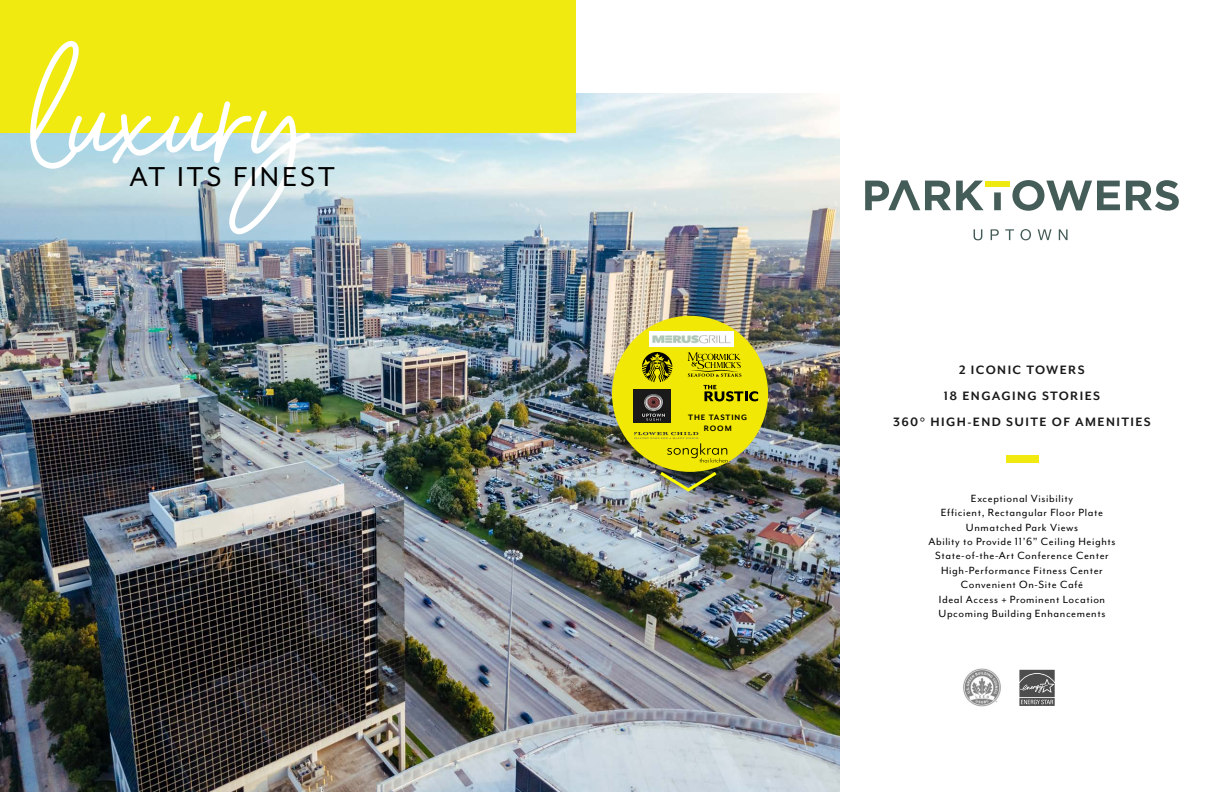
<style>
.page{position:relative;width:1224px;height:792px;background:#fff}
.page>*{position:absolute;margin:0;border:0;box-sizing:border-box;transform-origin:0 0}
.t1{font:123px "Barcelony";color:#fff}
.t2{font:31.5px "Mr Eaves Mod OT";letter-spacing:.09em;color:#000}
.Stat{font:700 14px "Mr Eaves Mod OT";letter-spacing:.1em;color:#1a1a1a}
.t3{font:12px "Mr Eaves Mod OT";letter-spacing:.05em;color:#000}
.Stat-2{font:700 9px/10.8px "Mr Eaves Mod OT";letter-spacing:.1em;color:#000;text-align:center}
</style>
<div class="page">
<svg style="left:1019px;top:670px;width:36px;height:36px"></svg>
<img style="left:963px;top:668px;width:38px;height:39px">
<svg style="left:1126px;top:180px;width:53px;height:31px"></svg>
<svg style="left:865px;top:180px;width:255px;height:31px"></svg>
<svg style="left:974px;top:229px;width:8px;height:11px"></svg>
<svg style="left:991px;top:229px;width:8px;height:11px"></svg>
<svg style="left:1005px;top:229px;width:9px;height:11px"></svg>
<svg style="left:1021px;top:229px;width:10px;height:11px"></svg>
<svg style="left:1038px;top:229px;width:14px;height:11px"></svg>
<svg style="left:1059px;top:229px;width:9px;height:11px"></svg>
<div style="left:985px;top:181px;width:25px;height:6px;background:#efe912"></div>
<img style="left:0;top:94px;width:840px;height:698px">
<div style="left:0;top:0;width:576px;height:133px;background:#f0ea11"></div>
<div style="left:1006px;top:455px;width:32px;height:8px;background:#f0ea11"></div>
<div style="left:612px;top:316px;width:156px;height:156px;background:#f2e805;border-radius:50%"></div>
<svg style="left:657px;top:469px;width:63px;height:24px;background:#686f45"></svg>
<svg style="left:642px;top:352px;width:30px;height:30px"></svg>
<svg style="left:687px;top:352px;width:55px;height:25px"></svg>
<svg style="left:703px;top:385px;width:55px;height:16px"></svg>
<svg style="left:691px;top:448px;width:37px;height:15px"></svg>
<img style="left:634px;top:390px;width:36px;height:32px">
<img style="left:649px;top:331px;width:84px;height:15px">
<img style="left:635px;top:415px;width:69px;height:40px">
<p class="t1" style="left:30px;top:38px;width:277px">luxury</p>
<p class="t2" style="left:130px;top:159px;width:207px">AT ITS FINEST</p>
<p class="Stat-2" style="left:688px;top:412px;width:61px">THE TASTING<br>ROOM</p>
<p class="Stat" style="left:959px;top:362px;width:127px">2 ICONIC TOWERS</p>
<p class="Stat" style="left:944px;top:388px;width:158px">18 ENGAGING STORIES</p>
<p class="Stat" style="left:893px;top:413px;width:259px">360° HIGH-END SUITE OF AMENITIES</p>
<p class="t3" style="left:971px;top:492px;width:104px">Exceptional Visibility</p>
<p class="t3" style="left:941px;top:506px;width:164px">Efficient, Rectangular Floor Plate</p>
<p class="t3" style="left:966px;top:520px;width:114px">Unmatched Park Views</p>
<p class="t3" style="left:928px;top:535px;width:189px">Ability to Provide 11’6” Ceiling Heights</p>
<p class="t3" style="left:935px;top:549px;width:175px">State-of-the-Art Conference Center</p>
<p class="t3" style="left:941px;top:564px;width:163px">High-Performance Fitness Center</p>
<p class="t3" style="left:961px;top:578px;width:124px">Convenient On-Site Café</p>
<p class="t3" style="left:939px;top:592px;width:168px">Ideal Access + Prominent Location</p>
<p class="t3" style="left:939px;top:607px;width:168px">Upcoming Building Enhancements</p>
</div>
